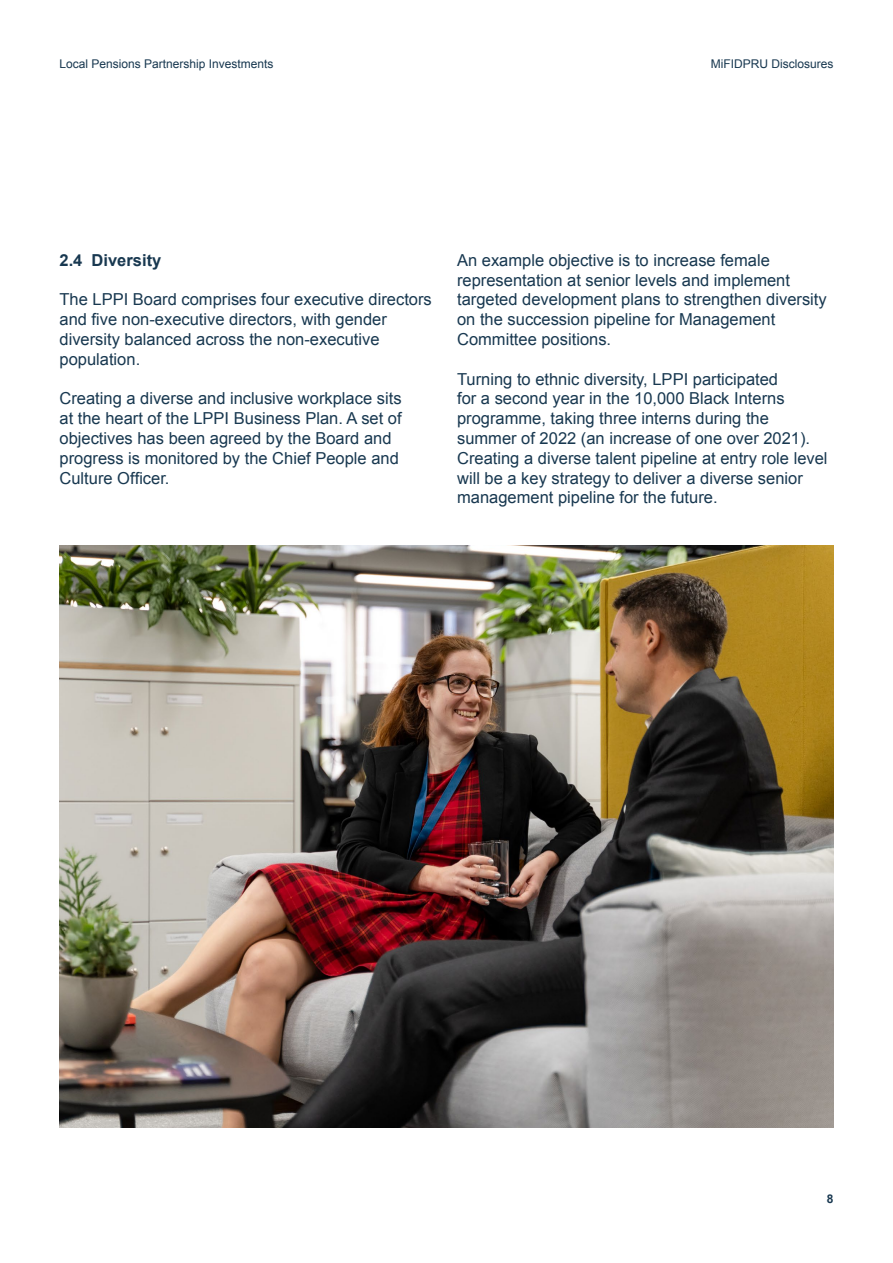
<style>
.page{position:relative;width:893px;height:1263px;background:#fff}
.page>*{position:absolute;margin:0;border:0;box-sizing:border-box;transform-origin:0 0}
.t1{font:16.5px/19.8px "Arial";color:#183850}
.t2{font:700 16.5px "Arial";color:#183850}
.t3{font:12px "Arial";color:#183850}
.t4{font:700 12px "Arial";color:#183850}
</style>
<div class="page">
<img style="left:60px;top:545px;width:773px;height:582px">
<p class="t3" style="left:60px;top:56px;width:216px">Local Pensions Partnership Investments</p>
<p class="t3" style="left:711px;top:56px;width:124px">MiFIDPRU Disclosures</p>
<p class="t2" style="left:60px;top:249px;width:103px">2.4 Diversity</p>
<p class="t1" style="left:60px;top:290px;width:374px">The LPPI Board comprises four executive directors and five non-executive directors, with gender diversity balanced across the non-executive population.</p>
<p class="t1" style="left:60px;top:389px;width:344px">Creating a diverse and inclusive workplace sits at the heart of the LPPI Business Plan. A set of objectives has been agreed by the Board and progress is monitored by the Chief People and Culture Officer.</p>
<p class="t1" style="left:457px;top:250px;width:371px">An example objective is to increase female representation at senior levels and implement targeted development plans to strengthen diversity on the succession pipeline for Management Committee positions.</p>
<p class="t1" style="left:457px;top:369px;width:372px">Turning to ethnic diversity, LPPI participated<br>for a second year in the 10,000 Black Interns programme, taking three interns during the summer of 2022 (an increase of one over 2021).<br>Creating a diverse talent pipeline at entry role level will be a key strategy to deliver a diverse senior management pipeline for the future.</p>
<p class="t4" style="left:827px;top:1191px;width:8px">8</p>
</div>
